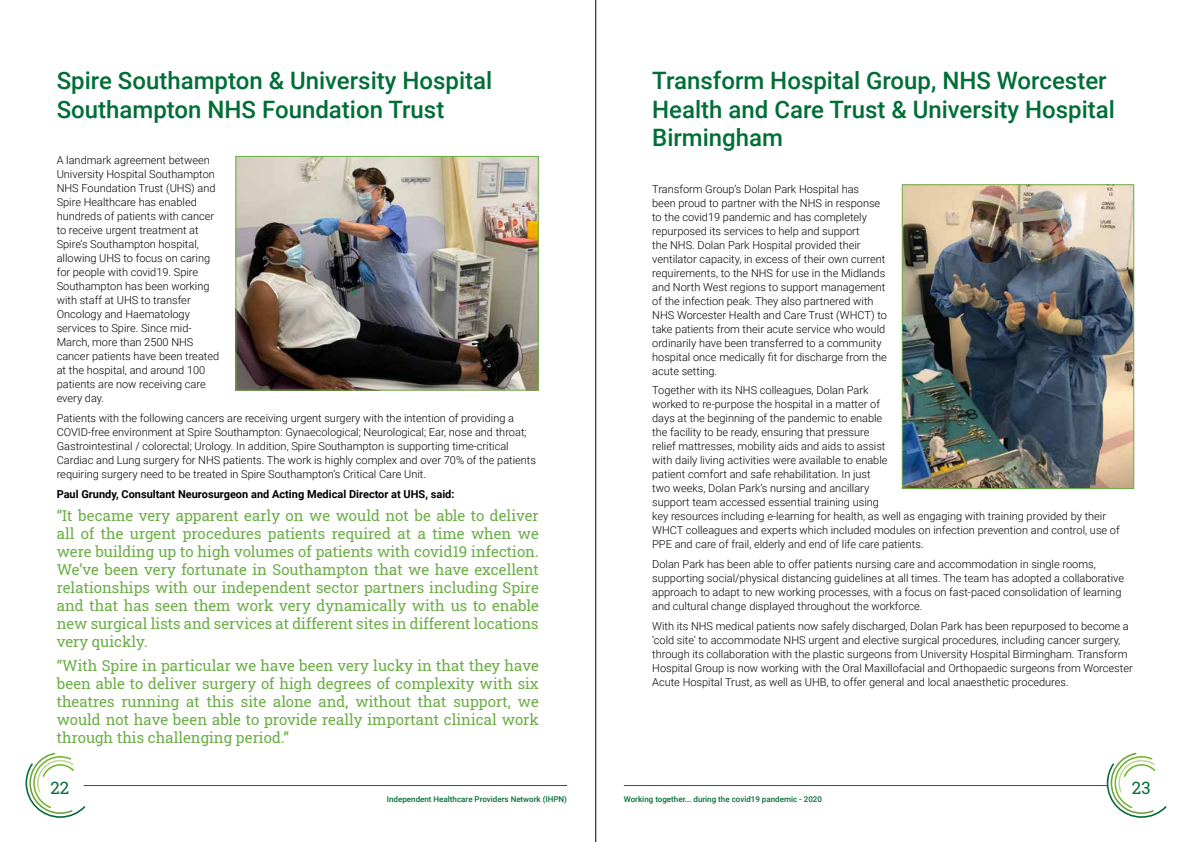
<style>
.page{position:relative;width:1191px;height:842px;background:#fff}
.page>*{position:absolute;margin:0;border:0;box-sizing:border-box;transform-origin:0 0}
.t1{font:500 24px/28.8px "Roboto";color:#006e37}
.t2{font:17px "Roboto Slab";color:#006e37}
.t3{font:15px/18px "Roboto Slab";color:#6cae47;text-align:justify}
.t4{font:300 11px/14px "Roboto";color:#000}
.t5{font:700 11px "Roboto";color:#000}
.t6{font:500 8px "Roboto";color:#006e37}
</style>
<div class="page">
<svg style="left:26px;top:753px;width:59px;height:65px"></svg>
<hr style="left:84px;top:785px;width:483px;height:1px;background:#006e37">
<svg style="left:1106px;top:753px;width:60px;height:65px"></svg>
<hr style="left:624px;top:785px;width:483px;height:1px;background:#006e37">
<img style="left:237px;top:158px;width:300px;height:231px">
<div style="left:235px;top:156px;width:304px;height:235px;border:1px solid #6cae47"></div>
<hr style="left:595px;top:0;width:1px;height:842px;background:#000">
<img style="left:903px;top:186px;width:229px;height:301px">
<div style="left:901px;top:184px;width:233px;height:305px;border:1px solid #6cae47"></div>
<h1 class="t1" style="left:57px;top:65px;width:437px">Spire Southampton &amp; University Hospital<br>Southampton NHS Foundation Trust</h1>
<p class="t4" style="left:57px;top:153px;width:164px">A landmark agreement between<br>University Hospital Southampton<br>NHS Foundation Trust (UHS) and<br>Spire Healthcare has enabled hundreds of patients with cancer to receive urgent treatment at<br>Spire’s Southampton hospital, allowing UHS to focus on caring for people with covid19. Spire<br>Southampton has been working with staff at UHS to transfer<br>Oncology and Haematology services to Spire. Since mid-<br>March, more than 2500 NHS cancer patients have been treated at the hospital, and around 100 patients are now receiving care every day.</p>
<p class="t4" style="left:57px;top:411px;width:481px">Patients with the following cancers are receiving urgent surgery with the intention of providing a COVID-free environment at Spire Southampton: Gynaecological; Neurological; Ear, nose and throat; Gastrointestinal / colorectal; Urology. In addition, Spire Southampton is supporting time-critical Cardiac and Lung surgery for NHS patients. The work is highly complex and over 70% of the patients requiring surgery need to be treated in Spire Southampton’s Critical Care Unit.</p>
<p class="t5" style="left:57px;top:486px;width:399px">Paul Grundy, Consultant Neurosurgeon and Acting Medical Director at UHS, said:</p>
<p class="t3" style="left:57px;top:506px;width:483px">“It became very apparent early on we would not be able to deliver all of the urgent procedures patients required at a time when we were building up to high volumes of patients with covid19 infection.<br>We’ve been very fortunate in Southampton that we have excellent relationships with our independent sector partners including Spire and that has seen them work very dynamically with us to enable new surgical lists and services at different sites in different locations very quickly.</p>
<p class="t3" style="left:57px;top:656px;width:483px">“With Spire in particular we have been very lucky in that they have been able to deliver surgery of high degrees of complexity with six theatres running at this site alone and, without that support, we would not have been able to provide really important clinical work through this challenging period.”</p>
<h2 class="t2" style="left:51px;top:776px;width:20px">22</h2>
<p class="t6" style="left:387px;top:794px;width:182px">Independent Healthcare Providers Network (IHPN)</p>
<h1 class="t1" style="left:652px;top:65px;width:464px">Transform Hospital Group, NHS Worcester<br>Health and Care Trust &amp; University Hospital<br>Birmingham</h1>
<p class="t4" style="left:652px;top:181px;width:236px">Transform Group’s Dolan Park Hospital has<br>been proud to partner with the NHS in response to the covid19 pandemic and has completely repurposed its services to help and support<br>the NHS. Dolan Park Hospital provided their ventilator capacity, in excess of their own current requirements, to the NHS for use in the Midlands and North West regions to support management of the infection peak. They also partnered with NHS Worcester Health and Care Trust (WHCT) to take patients from their acute service who would ordinarily have been transferred to a community hospital once medically fit for discharge from the acute setting.</p>
<p class="t4" style="left:652px;top:383px;width:469px">Together with its NHS colleagues, Dolan Park<br>worked to re-purpose the hospital in a matter of<br>days at the beginning of the pandemic to enable<br>the facility to be ready, ensuring that pressure<br>relief mattresses, mobility aids and aids to assist<br>with daily living activities were available to enable<br>patient comfort and safe rehabilitation. In just<br>two weeks, Dolan Park’s nursing and ancillary<br>support team accessed essential training using<br>key resources including e-learning for health, as well as engaging with training provided by their WHCT colleagues and experts which included modules on infection prevention and control, use of PPE and care of frail, elderly and end of life care patients.</p>
<p class="t4" style="left:652px;top:557px;width:473px">Dolan Park has been able to offer patients nursing care and accommodation in single rooms, supporting social/physical distancing guidelines at all times. The team has adopted a collaborative approach to adapt to new working processes, with a focus on fast-paced consolidation of learning and cultural change displayed throughout the workforce.</p>
<p class="t4" style="left:652px;top:618px;width:482px">With its NHS medical patients now safely discharged, Dolan Park has been repurposed to become a ‘cold site’ to accommodate NHS urgent and elective surgical procedures, including cancer surgery, through its collaboration with the plastic surgeons from University Hospital Birmingham. Transform Hospital Group is now working with the Oral Maxillofacial and Orthopaedic surgeons from Worcester Acute Hospital Trust, as well as UHB, to offer general and local anaesthetic procedures.</p>
<p class="t6" style="left:624px;top:794px;width:200px">Working together... during the covid19 pandemic - 2020</p>
<h2 class="t2" style="left:1132px;top:776px;width:20px">23</h2>
</div>
